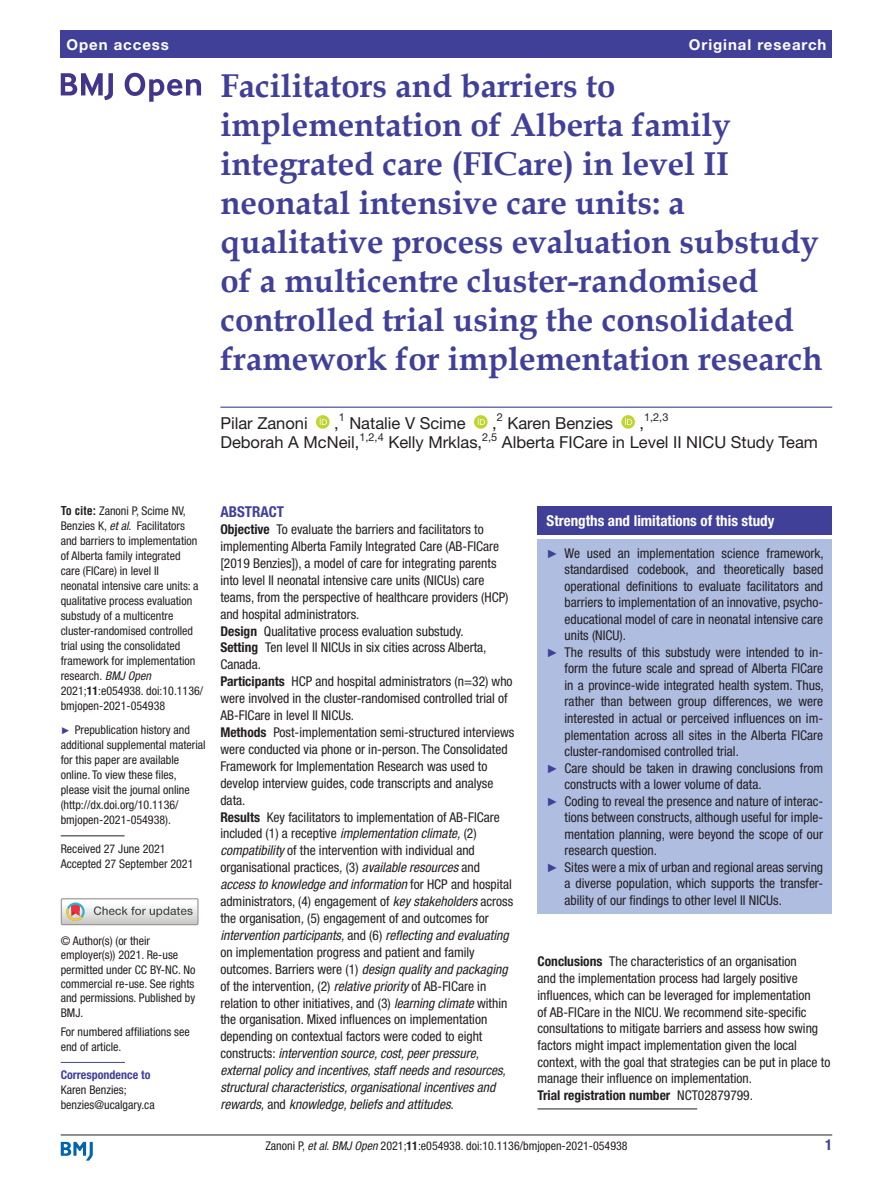
<style>
.page{position:relative;width:893px;height:1191px;background:#fff}
.page>*{position:absolute;margin:0;border:0;box-sizing:border-box;transform-origin:0 0}
.t1{font:700 33px/39px "Book Antiqua";color:#414099}
.t2{font:16.5px "Helvetica Neue LT Std";color:#231f20}
.t3{font:700 condensed 15px "Helvetica Neue LT Std";color:#fff}
.t4{font:700 15px "Helvetica Neue LT Std";letter-spacing:.065em;color:#fff}
.t5{font:700 condensed 15px "Helvetica Neue LT Std";color:#414099}
.t6{font:condensed 13.5px/17px "Helvetica Neue LT Std";color:#231f20}
.t7{font:condensed 12px/15px "Helvetica Neue LT Std";color:#231f20}
.t8{font:700 condensed 12px "Helvetica Neue LT Std";color:#414099}
.t9{font:10.95px "Helvetica Neue LT Std";color:#231f20}
.s1{font-family:"Helvetica LT Std";font-weight:700}
.s2{font-style:italic}
.s3{font-weight:700}
.s4{font-family:"Arial";font-stretch:normal;font-size:9.75px;color:#414099}
.s5{font-family:"Arial";font-stretch:normal;font-size:12px;color:#414099}
</style>
<div class="page">
<hr style="left:61px;top:1134px;width:771px;height:1px;background:#231f20">
<svg style="left:61px;top:1141px;width:32px;height:19px"></svg>
<div style="left:61px;top:31px;width:771px;height:27px;background:#414099"></div>
<hr style="left:220px;top:406px;width:612px;height:2px;background:#414099">
<svg style="left:316px;top:415px;width:14px;height:14px"></svg>
<svg style="left:474px;top:415px;width:14px;height:14px"></svg>
<svg style="left:621px;top:415px;width:14px;height:14px"></svg>
<hr style="left:61px;top:835px;width:64px;height:1px;background:#231f20">
<hr style="left:61px;top:1062px;width:64px;height:1px;background:#414099">
<svg style="left:61px;top:73px;width:52px;height:27px"></svg>
<svg style="left:125px;top:73px;width:76px;height:29px"></svg>
<div style="left:61px;top:898px;width:138px;height:27px;border:1px solid #969090"></div>
<svg style="left:61px;top:898px;width:137px;height:26px"></svg>
<hr style="left:538px;top:1108px;width:159px;height:1px;background:#231f20">
<div style="left:538px;top:506px;width:294px;height:29px;background:#414099"></div>
<div style="left:538px;top:539px;width:294px;height:374px;background:#afbde1"></div>
<p class="t4" style="left:66px;top:35px;width:104px">Open access</p>
<p class="t4" style="left:689px;top:35px;width:139px">Original research</p>
<p class="t1" style="left:220px;top:66px;width:604px">Facilitators and barriers to implementation of Alberta family integrated care (FICare) in level II neonatal intensive care units: a qualitative process evaluation substudy of a multicentre cluster-randomised controlled trial using the consolidated framework for implementation research</p>
<p class="t2" style="left:220px;top:413px;width:89px">Pilar Zanoni</p>
<p class="t2" style="left:334px;top:413px;width:6px">,</p>
<p class="t9" style="left:339px;top:411px;width:8px">1</p>
<p class="t2" style="left:349px;top:413px;width:118px">Natalie V Scime</p>
<p class="t9" style="left:497px;top:411px;width:8px">2</p>
<p class="t2" style="left:507px;top:413px;width:107px">Karen Benzies</p>
<p class="t9" style="left:644px;top:411px;width:26px">1,2,3</p>
<p class="t2" style="left:492px;top:413px;width:6px">,</p>
<p class="t2" style="left:639px;top:413px;width:6px">,</p>
<p class="t2" style="left:220px;top:432px;width:141px">Deborah A McNeil,</p>
<p class="t9" style="left:359px;top:430px;width:26px">1,2,4</p>
<p class="t2" style="left:388px;top:432px;width:95px">Kelly Mrklas,</p>
<p class="t9" style="left:482px;top:430px;width:17px">2,5</p>
<p class="t2" style="left:502px;top:432px;width:317px">Alberta FICare in Level II NICU Study Team</p>
<p class="t7" style="left:61px;top:503px;width:144px"><span class="s1">To cite:</span> Zanoni P, Scime NV,<br>Benzies K, <span class="s2">et al</span>. Facilitators and barriers to implementation of Alberta family integrated<br>care (FICare) in level II<br>neonatal intensive care units: a qualitative process evaluation substudy of a multicentre cluster-randomised controlled trial using the consolidated framework for implementation research. <span class="s2">BMJ Open<br></span>2021;<span class="s3">11</span>:e054938. doi:10.1136/ bmjopen-2021-054938</p>
<p class="t7" style="left:61px;top:722px;width:146px"><span class="s4">►</span> Prepublication history and additional supplemental material for this paper are available online. To view these files, please visit the journal online (http://dx.doi.org/10.1136/ bmjopen-2021-054938).</p>
<p class="t7" style="left:61px;top:841px;width:134px">Received 27 June 2021<br>Accepted 27 September 2021</p>
<p class="t7" style="left:61px;top:933px;width:136px;line-height:14.4px">© Author(s) (or their employer(s)) 2021. Re-use permitted under CC BY-NC. No commercial re-use. See rights and permissions. Published by<br>BMJ.</p>
<p class="t7" style="left:61px;top:1024px;width:130px">For numbered affiliations see end of article.</p>
<p class="t8" style="left:61px;top:1067px;width:91px">Correspondence to</p>
<p class="t7" style="left:61px;top:1082px;width:95px">Karen Benzies; benzies@ucalgary.ca</p>
<p class="t5" style="left:220px;top:503px;width:65px">ABSTRACT</p>
<p class="t6" style="left:220px;top:521px;width:295px"><span class="s3">Objective</span> To evaluate the barriers and facilitators to implementing Alberta Family Integrated Care (AB-FICare [2019 Benzies]), a model of care for integrating parents into level II neonatal intensive care units (NICUs) care teams, from the perspective of healthcare providers (HCP) and hospital administrators.<br><span class="s3">Design</span> Qualitative process evaluation substudy.<br><span class="s3">Setting</span> Ten level II NICUs in six cities across Alberta, Canada.<br><span class="s3">Participants</span> HCP and hospital administrators (n=32) who were involved in the cluster-randomised controlled trial of AB-FICare in level II NICUs.<br><span class="s3">Methods</span> Post-implementation semi-structured interviews were conducted via phone or in-person. The Consolidated Framework for Implementation Research was used to develop interview guides, code transcripts and analyse data.<br><span class="s3">Results</span> Key facilitators to implementation of AB-FICare included (1) a receptive <span class="s2">implementation climate,</span> (2) <span class="s2">compatibility</span> of the intervention with individual and organisational practices<span class="s2">,</span> (3) <span class="s2">available resources</span> and <span class="s2">access to knowledge and information</span> for HCP and hospital administrators, (4) engagement of <span class="s2">key stakeholders</span> across the organisation<span class="s2">,</span> (5) engagement of and outcomes for <span class="s2">intervention participants,</span> and (6) <span class="s2">reflecting and evaluating </span>on implementation progress and patient and family outcomes. Barriers were (1) <span class="s2">design quality and packaging </span>of the intervention<span class="s2">,</span> (2) <span class="s2">relative priority</span> of AB-FICare in relation to other initiatives, and (3) <span class="s2">learning climate</span> within the organisation. Mixed influences on implementation depending on contextual factors were coded to eight constructs: <span class="s2">intervention source, cost, peer pressure, external policy and incentives, staff needs and resources, structural characteristics, organisational incentives and rewards,</span> and <span class="s2">knowledge, beliefs and attitudes</span>.</p>
<p class="t3" style="left:547px;top:512px;width:229px">Strengths and limitations of this study</p>
<p class="t6" style="left:547px;top:544px;width:279px"><span class="s5">►</span> We used an implementation science framework,</p>
<p class="t6" style="left:565px;top:561px;width:260px">standardised codebook, and theoretically based</p>
<p class="t6" style="left:565px;top:577px;width:260px">operational definitions to evaluate facilitators and</p>
<p class="t6" style="left:565px;top:594px;width:260px">barriers to implementation of an innovative, psycho-</p>
<p class="t6" style="left:565px;top:610px;width:260px">educational model of care in neonatal intensive care</p>
<p class="t6" style="left:565px;top:627px;width:63px">units (NICU).</p>
<p class="t6" style="left:547px;top:643px;width:278px"><span class="s5">►</span> The results of this substudy were intended to in-</p>
<p class="t6" style="left:565px;top:660px;width:260px">form the future scale and spread of Alberta FICare</p>
<p class="t6" style="left:565px;top:676px;width:261px">in a province-wide integrated health system. Thus,</p>
<p class="t6" style="left:565px;top:693px;width:260px">rather than between group differences, we were</p>
<p class="t6" style="left:565px;top:709px;width:260px">interested in actual or perceived influences on im-</p>
<p class="t6" style="left:565px;top:726px;width:260px">plementation across all sites in the Alberta FICare</p>
<p class="t6" style="left:565px;top:742px;width:176px">cluster-randomised controlled trial.</p>
<p class="t6" style="left:547px;top:759px;width:278px"><span class="s5">►</span> Care should be taken in drawing conclusions from</p>
<p class="t6" style="left:565px;top:775px;width:199px">constructs with a lower volume of data.</p>
<p class="t6" style="left:547px;top:792px;width:278px"><span class="s5">►</span> Coding to reveal the presence and nature of interac-</p>
<p class="t6" style="left:565px;top:808px;width:260px">tions between constructs, although useful for imple-</p>
<p class="t6" style="left:565px;top:825px;width:260px">mentation planning, were beyond the scope of our</p>
<p class="t6" style="left:565px;top:841px;width:94px">research question.</p>
<p class="t6" style="left:547px;top:858px;width:278px"><span class="s5">►</span> Sites were a mix of urban and regional areas serving</p>
<p class="t6" style="left:565px;top:874px;width:260px">a diverse population, which supports the transfer-</p>
<p class="t6" style="left:565px;top:891px;width:219px">ability of our findings to other level II NICUs.</p>
<p class="t6" style="left:538px;top:953px;width:294px"><span class="s3">Conclusions</span> The characteristics of an organisation<br>and the implementation process had largely positive influences, which can be leveraged for implementation<br>of AB-FICare in the NICU. We recommend site-specific consultations to mitigate barriers and assess how swing factors might impact implementation given the local context, with the goal that strategies can be put in place to manage their influence on implementation.<br><span class="s3">Trial registration number</span> NCT02879799.</p>
<p class="t7" style="left:265px;top:1137px;width:364px">Zanoni P, <span class="s2">et al</span>. <span class="s2">BMJ Open</span> 2021;<span class="s3">11</span>:e054938. doi:10.1136/bmjopen-2021-054938</p>
<p class="t5" style="left:825px;top:1135px;width:9px">1</p>
</div>
